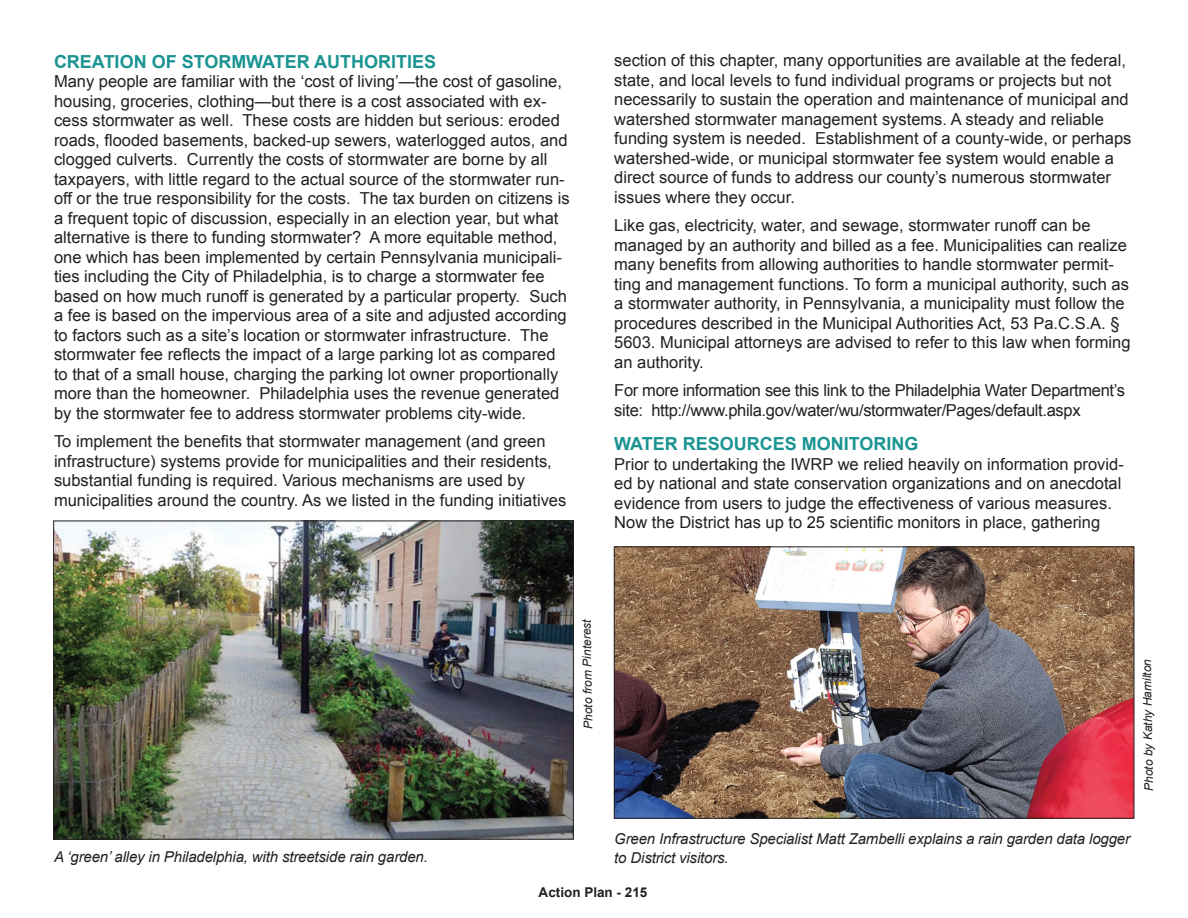
<style>
.page{position:relative;width:1188px;height:918px;background:#fff}
.page>*{position:absolute;margin:0;border:0;box-sizing:border-box;transform-origin:0 0}
.t1{font:700 18px "Arial";color:#1b9491}
.t2{font:16.5px/19.5px "Arial";color:#231f20}
.t3{font:16.5px/19.5px "Arial";letter-spacing:-.02em;color:#231f20}
.t4{font:italic 15px/19.5px "Arial";letter-spacing:-.01em;color:#231f20}
.t5{font:700 13.5px "Arial";color:#231f20}
.t6{font:italic 12px "Arial";color:#231f20}
</style>
<div class="page">
<img style="left:55px;top:523px;width:517px;height:315px">
<div style="left:53px;top:521px;width:521px;height:319px;border:1px solid #231f20"></div>
<img style="left:616px;top:548px;width:516px;height:269px">
<div style="left:614px;top:546px;width:520px;height:273px;border:1px solid #231f20"></div>
<p class="t1" style="left:54px;top:49px;width:384px">CREATION OF STORMWATER AUTHORITIES</p>
<p class="t2" style="left:54px;top:72px;width:517px">Many people are familiar with the ‘cost of living’—the cost of gasoline, housing, groceries, clothing—but there is a cost associated with ex&shy;cess stormwater as well. These costs are hidden but serious: eroded roads, flooded basements, backed-up sewers, waterlogged autos, and clogged culverts. Currently the costs of stormwater are borne by all taxpayers, with little regard to the actual source of the stormwater run&shy;off or the true responsibility for the costs. The tax burden on citizens is a frequent topic of discussion, especially in an election year, but what alternative is there to funding stormwater? A more equitable method, one which has been implemented by certain Pennsylvania municipali&shy;ties including the City of Philadelphia, is to charge a stormwater fee based on how much runoff is generated by a particular property. Such a fee is based on the impervious area of a site and adjusted according to factors such as a site’s location or stormwater infrastructure. The stormwater fee reflects the impact of a large parking lot as compared to that of a small house, charging the parking lot owner proportionally more than the homeowner. Philadelphia uses the revenue generated by the stormwater fee to address stormwater problems city-wide.</p>
<p class="t2" style="left:54px;top:432px;width:514px">To implement the benefits that stormwater management (and green infrastructure) systems provide for municipalities and their residents, substantial funding is required. Various mechanisms are used by municipalities around the country. As we listed in the funding initiatives</p>
<p class="t2" style="left:614px;top:51px;width:519px">section of this chapter, many opportunities are available at the federal, state, and local levels to fund individual programs or projects but not necessarily to sustain the operation and maintenance of municipal and watershed stormwater management systems. A steady and reliable funding system is needed. Establishment of a county-wide, or perhaps watershed-wide, or municipal stormwater fee system would enable a direct source of funds to address our county’s numerous stormwater issues where they occur.</p>
<p class="t2" style="left:614px;top:216px;width:518px">Like gas, electricity, water, and sewage, stormwater runoff can be managed by an authority and billed as a fee. Municipalities can realize many benefits from allowing authorities to handle stormwater permit&shy;ting and management functions. To form a municipal authority, such as a stormwater authority, in Pennsylvania, a municipality must follow the procedures described in the Municipal Authorities Act, 53 Pa.C.S.A. § 5603. Municipal attorneys are advised to refer to this law when forming an authority.</p>
<p class="t3" style="left:614px;top:381px;width:512px">For more information see this link to the Philadelphia Water Department’s site: http://www.phila.gov/water/wu/stormwater/Pages/default.aspx</p>
<p class="t1" style="left:614px;top:432px;width:306px">WATER RESOURCES MONITORING</p>
<p class="t2" style="left:614px;top:454px;width:511px">Prior to undertaking the IWRP we relied heavily on information provid&shy;ed by national and state conservation organizations and on anecdotal evidence from users to judge the effectiveness of various measures.<br>Now the District has up to 25 scientific monitors in place, gathering</p>
<p class="t4" style="left:54px;top:847px;width:375px">A ‘green’ alley in Philadelphia, with streetside rain garden.</p>
<p class="t6" style="left:581px;top:729px;width:111px;rotate:-91deg">Photo from Pinterest</p>
<p class="t6" style="left:1141px;top:791px;width:134px;rotate:-91deg">Photo by Kathy Hamilton</p>
<p class="t4" style="left:614px;top:829px;width:517px">Green Infrastructure Specialist Matt Zambelli explains a rain garden data logger to District visitors.</p>
<p class="t5" style="left:539px;top:883px;width:110px">Action Plan - 215</p>
</div>
